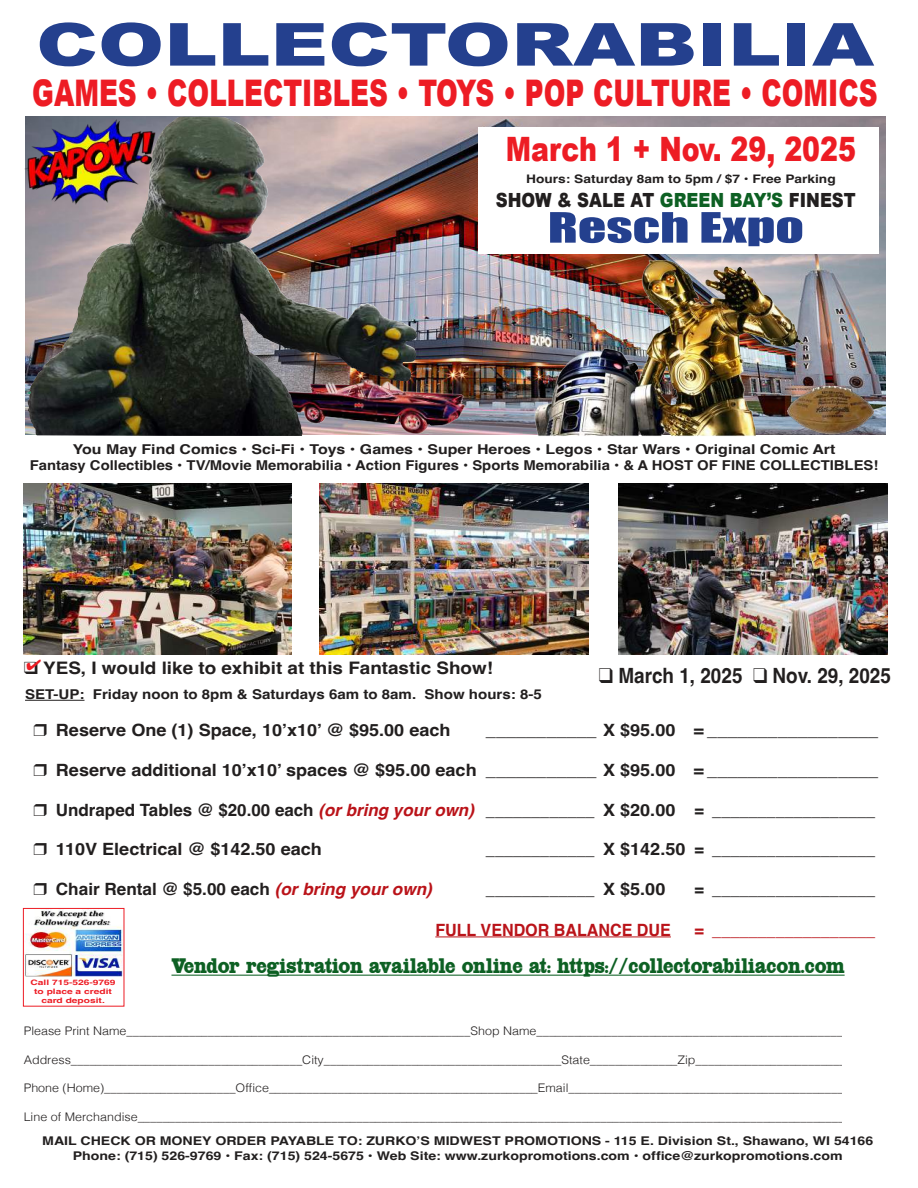
<style>
.page{position:relative;width:918px;height:1188px;background:#fff}
.page>*{position:absolute;margin:0;border:0;box-sizing:border-box;transform-origin:0 0}
.t1{font:900 59.25px "Arial";color:#24408e;scale:1.34 1}
.t2{font:38.7px "Impact";color:#24408e;scale:1.44 1}
.t3{font:900 36.6px "Arial";color:#ed1c24;scale:.71 1}
.t4{font:900 33.6px "Arial";color:#ed1c24;scale:.8 1}
.t5{font:21px "HWT Slab Antique";letter-spacing:-.015em;color:#0d6023}
.t6{font:700 21px "Helvetica";color:#221f1f;scale:.9 1}
.t7{font:900 19.5px "Arial";color:#221f1f;scale:.85 1}
.t8{font:700 17.25px "Helvetica";color:#221f1f;scale:1.09 1}
.t9{font:700 16.95px "Helvetica";color:#221f1f;scale:1.07 1}
.t10{font:700 16.95px "Helvetica";color:#221f1f}
.t11{font:700 16.95px "Helvetica";color:#221f1f;scale:.96 1}
.t12{font:700 16.95px "Helvetica";color:#ba1319;scale:.95 1}
.t13{font:700 16.95px "Helvetica";color:#ba1319;scale:.96 1}
.t14{font:700 13.5px/16.2px "Helvetica";color:#221f1f;text-align:center;scale:1.18 1}
.t15{font:700 13.5px "Helvetica";color:#221f1f;scale:1.11 1}
.t16{font:700 12px/14.4px "Helvetica";color:#221f1f;text-align:center;scale:1.18 1}
.t17{font:300 11.85px "Helvetica";color:#221f1f;scale:1.06 1}
.t18{font:700 11.85px "Helvetica";color:#221f1f;scale:1.17 1}
.t19{font:700 7.5px/9px "Helvetica";color:#ed1c24;text-align:center;scale:1.37 1}
.s1{color:#0d6023}
.s2{font-style:italic;color:#ba1319}
</style>
<div class="page">
<hr style="left:25px;top:700px;width:60px;height:1px;background:#221f1f">
<img style="left:25px;top:910px;width:97px;height:67px">
<div style="left:23px;top:908px;width:101px;height:98px;border:1px solid #ed1c24"></div>
<img style="left:25px;top:117px;width:860px;height:317px">
<img style="left:513px;top:254px;width:314px;height:182px">
<img style="left:303px;top:370px;width:165px;height:65px">
<img style="left:28px;top:117px;width:275px;height:319px">
<img style="left:24px;top:116px;width:137px;height:90px">
<img style="left:787px;top:370px;width:86px;height:66px">
<img style="left:23px;top:483px;width:269px;height:171px">
<div style="left:478px;top:128px;width:401px;height:126px;background:#fff"></div>
<img style="left:320px;top:483px;width:268px;height:171px">
<img style="left:618px;top:483px;width:269px;height:171px">
<hr style="left:435px;top:937px;width:236px;height:1px;background:#ba1319">
<hr style="left:171px;top:975px;width:674px;height:1px;background:#0d6023">
<h1 class="t1" style="left:36px;top:22px;width:627px">COLLECTORABILIA</h1>
<h3 class="t3" style="left:32px;top:79px;width:1192px">GAMES • COLLECTIBLES • TOYS • POP CULTURE • COMICS</h3>
<h3 class="t4" style="left:506px;top:136px;width:439px">March 1 + Nov. 29, 2025</h3>
<h3 class="t7" style="left:496px;top:192px;width:425px">SHOW &amp; SALE AT <span class="s1">GREEN BAY’S</span> FINEST</h3>
<h2 class="t2" style="left:548px;top:212px;width:179px">Resch Expo</h2>
<p class="t18" style="left:526px;top:172px;width:266px">Hours: Saturday 8am to 5pm / $7 • Free Parking</p>
<p class="t14" style="left:30px;top:443px;width:721px">You May Find Comics • Sci-Fi • Toys • Games • Super Heroes • Legos • Star Wars • Original Comic Art<br>Fantasy Collectibles • TV/Movie Memorabilia • Action Figures • Sports Memorabilia • &amp; A HOST OF FINE COLLECTIBLES!</p>
<h3 class="t8" style="left:26px;top:661px;width:430px"><sup>✔</sup>YES, I would like to exhibit at this Fantastic Show!</h3>
<p class="t15" style="left:25px;top:689px;width:467px">SET-UP: Friday noon to 8pm &amp; Saturdays 6am to 8am. Show hours: 8-5</p>
<h3 class="t6" style="left:599px;top:663px;width:326px">❑ March 1, 2025 ❑ Nov. 29, 2025</h3>
<h3 class="t9" style="left:56px;top:720px;width:370px">Reserve One (1) Space, 10’x10’ @ $95.00 each</h3>
<h3 class="t9" style="left:486px;top:724px;width:368px">___________ X $95.00 = _________________</h3>
<h3 class="t9" style="left:56px;top:760px;width:770px">Reserve additional 10’x10’ spaces @ $95.00 each ___________ X $95.00 = _________________</h3>
<h3 class="t10" style="left:56px;top:799px;width:821px">Undraped Tables @ $20.00 each <span class="s2">(or bring your own)</span> ____________ X $20.00 = __________________</h3>
<h3 class="t9" style="left:56px;top:839px;width:250px">110V Electrical @ $142.50 each</h3>
<h3 class="t11" style="left:486px;top:843px;width:407px">____________ X $142.50 = __________________</h3>
<h3 class="t10" style="left:56px;top:879px;width:378px">Chair Rental @ $5.00 each <span class="s2">(or bring your own)</span></h3>
<h3 class="t11" style="left:486px;top:883px;width:188px">____________ X $5.00</h3>
<h3 class="t11" style="left:695px;top:879px;width:190px">= __________________</h3>
<h3 class="t12" style="left:435px;top:919px;width:249px">FULL VENDOR BALANCE DUE</h3>
<h3 class="t13" style="left:695px;top:919px;width:190px">= __________________</h3>
<h3 class="t5" style="left:171px;top:958px;width:675px">Vendor registration available online at: https://collectorabiliacon.com</h3>
<p class="t19" style="left:31px;top:979px;width:64px">Call 715-526-9769 to place a credit card deposit.</p>
<p class="t17" style="left:24px;top:1027px;width:780px">Please Print Name_______________________________________________________Shop Name__________________________________________________</p>
<p class="t17" style="left:24px;top:1055px;width:777px">Address_____________________________________City______________________________________State______________Zip________________________</p>
<p class="t17" style="left:24px;top:1078px;width:775px">Phone (Home)_____________________Office___________________________________________Email____________________________________________</p>
<p class="t17" style="left:24px;top:1106px;width:793px">Line of Merchandise____________________________________________________________________________________________________________________</p>
<p class="t16" style="left:42px;top:1135px;width:706px">MAIL CHECK OR MONEY ORDER PAYABLE TO: ZURKO’S MIDWEST PROMOTIONS - 115 E. Division St., Shawano, WI 54166<br>Phone: (715) 526-9769 • Fax: (715) 524-5675 • Web Site: www.zurkopromotions.com • office@zurkopromotions.com</p>
</div>
